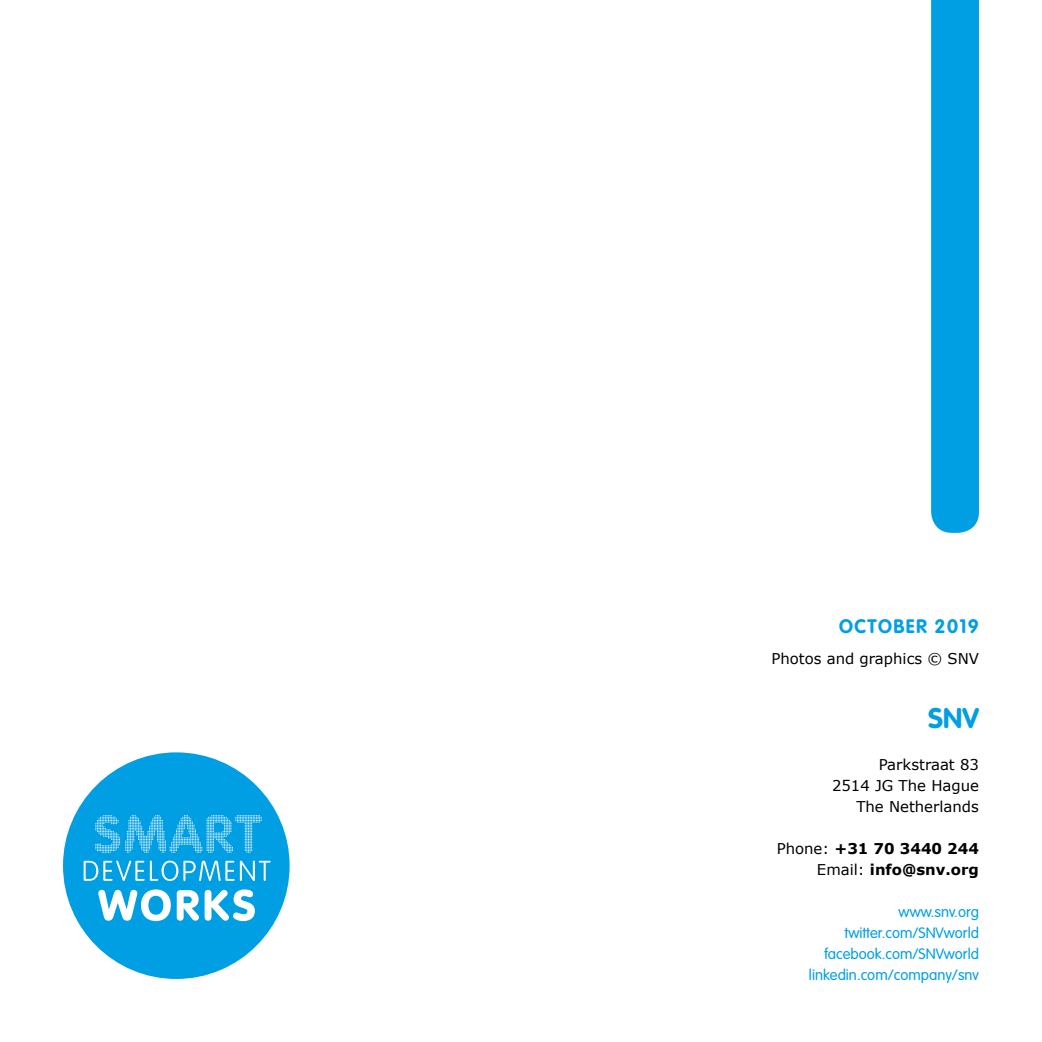
<style>
.page{position:relative;width:1042px;height:1042px;background:#fff}
.page>*{position:absolute;margin:0;border:0;box-sizing:border-box;transform-origin:0 0}
.t1{font:700 28px "VAG Rounded";color:#009fe3}
.t2{font:700 19.25px "VAG Rounded";letter-spacing:.07em;color:#009fe3}
.t3{font:300 14.88px/21px "VAG Rounded";color:#009fe3;text-align:right}
.t4{font:14.88px/21px "Verdana";color:#000;text-align:right}
.t5{font:700 14.88px/21px "Verdana";color:#000;text-align:right}
.s1{font-weight:400}
</style>
<div class="page">
<svg style="left:931px;top:0;width:48px;height:533px"></svg>
<div style="left:63px;top:752px;width:227px;height:227px;background:#009fe3;border-radius:50%"></div>
<svg style="left:84px;top:860px;width:187px;height:21px"></svg>
<svg style="left:98px;top:889px;width:73px;height:32px"></svg>
<svg style="left:177px;top:890px;width:22px;height:30px"></svg>
<svg style="left:205px;top:889px;width:50px;height:32px"></svg>
<svg style="left:95px;top:815px;width:167px;height:37px"></svg>
<p class="t2" style="left:839px;top:615px;width:141px">OCTOBER 2019</p>
<p class="t4" style="left:771px;top:648px;width:209px">Photos and graphics © SNV</p>
<h1 class="t1" style="left:928px;top:701px;width:52px">SNV</h1>
<p class="t4" style="left:832px;top:753px;width:148px">Parkstraat 83<br>2514 JG The Hague<br>The Netherlands</p>
<p class="t5" style="left:777px;top:837px;width:204px"><span class="s1">Phone:</span> +31 70 3440 244<br><span class="s1">Email:</span> info@snv.org</p>
<p class="t3" style="left:809px;top:901px;width:171px">www.snv.org twitter.com/SNVworld facebook.com/SNVworld linkedin.com/company/snv</p>
</div>
